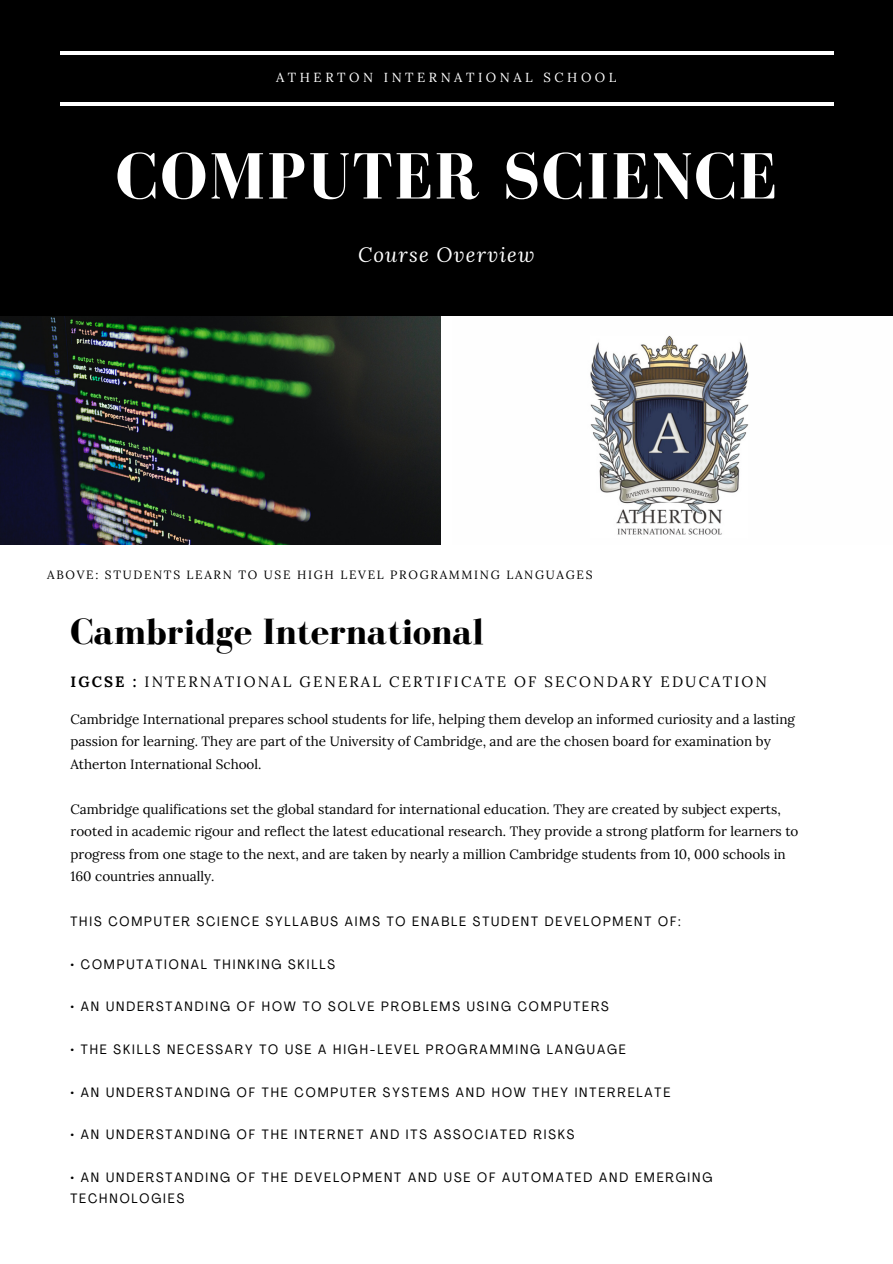
<style>
.page{position:relative;width:893px;height:1264px;background:#fff}
.page>*{position:absolute;margin:0;border:0;box-sizing:border-box;transform-origin:0 0}
.t1{font:700 67.2px "Bodoni FLF";letter-spacing:.03em;color:#fff}
.t2{font:700 37.5px "Bodoni FLF";color:#000}
.t3{font:italic 20.4px "Lora";letter-spacing:.06em;color:#fff}
.t4{font:15px "Lora";letter-spacing:.14em;color:#000}
.t5{font:13.5px/22.5px "Lora";color:#000}
.t6{font:condensed 13.5px/21.3px "Agrandir";letter-spacing:.14em;color:#000}
.t7{font:13.2px "Lora";letter-spacing:.27em;color:#fff}
.t8{font:12px "Lora";letter-spacing:.14em;color:#000}
.s1{font-weight:700}
</style>
<div class="page">
<img style="left:0;top:316px;width:441px;height:228px">
<img style="left:590px;top:335px;width:159px;height:200px">
<div style="left:0;top:0;width:892px;height:316px;background:#000"></div>
<hr style="left:60px;top:102px;width:773px;height:3px;background:#fff">
<hr style="left:60px;top:52px;width:773px;height:3px;background:#fff">
<p class="t7" style="left:276px;top:68px;width:342px">ATHERTON INTERNATIONAL SCHOOL</p>
<p class="t1" style="left:116px;top:140px;width:662px">COMPUTER SCIENCE</p>
<p class="t3" style="left:358px;top:241px;width:178px">Course Overview</p>
<p class="t8" style="left:47px;top:566px;width:547px">ABOVE: STUDENTS LEARN TO USE HIGH LEVEL PROGRAMMING LANGUAGES</p>
<p class="t2" style="left:70px;top:611px;width:415px">Cambridge International</p>
<p class="t4" style="left:70px;top:671px;width:698px"><span class="s1">IGCSE :</span> INTERNATIONAL GENERAL CERTIFICATE OF SECONDARY EDUCATION</p>
<p class="t5" style="left:70px;top:707px;width:726px">Cambridge International prepares school students for life, helping them develop an informed curiosity and a lasting passion for learning. They are part of the University of Cambridge, and are the chosen board for examination by<br>Atherton International School.</p>
<p class="t5" style="left:70px;top:797px;width:729px">Cambridge qualifications set the global standard for international education. They are created by subject experts, rooted in academic rigour and reflect the latest educational research. They provide a strong platform for learners to progress from one stage to the next, and are taken by nearly a million Cambridge students from 10, 000 schools in 160 countries annually.</p>
<p class="t6" style="left:70px;top:912px;width:611px">THIS COMPUTER SCIENCE SYLLABUS AIMS TO ENABLE STUDENT DEVELOPMENT OF:</p>
<p class="t6" style="left:70px;top:954px;width:266px">• COMPUTATIONAL THINKING SKILLS</p>
<p class="t6" style="left:70px;top:997px;width:539px">• AN UNDERSTANDING OF HOW TO SOLVE PROBLEMS USING COMPUTERS</p>
<p class="t6" style="left:70px;top:1040px;width:557px">• THE SKILLS NECESSARY TO USE A HIGH-LEVEL PROGRAMMING LANGUAGE</p>
<p class="t6" style="left:70px;top:1082px;width:601px">• AN UNDERSTANDING OF THE COMPUTER SYSTEMS AND HOW THEY INTERRELATE</p>
<p class="t6" style="left:70px;top:1125px;width:505px">• AN UNDERSTANDING OF THE INTERNET AND ITS ASSOCIATED RISKS</p>
<p class="t6" style="left:70px;top:1167px;width:643px">• AN UNDERSTANDING OF THE DEVELOPMENT AND USE OF AUTOMATED AND EMERGING<br>TECHNOLOGIES</p>
</div>
